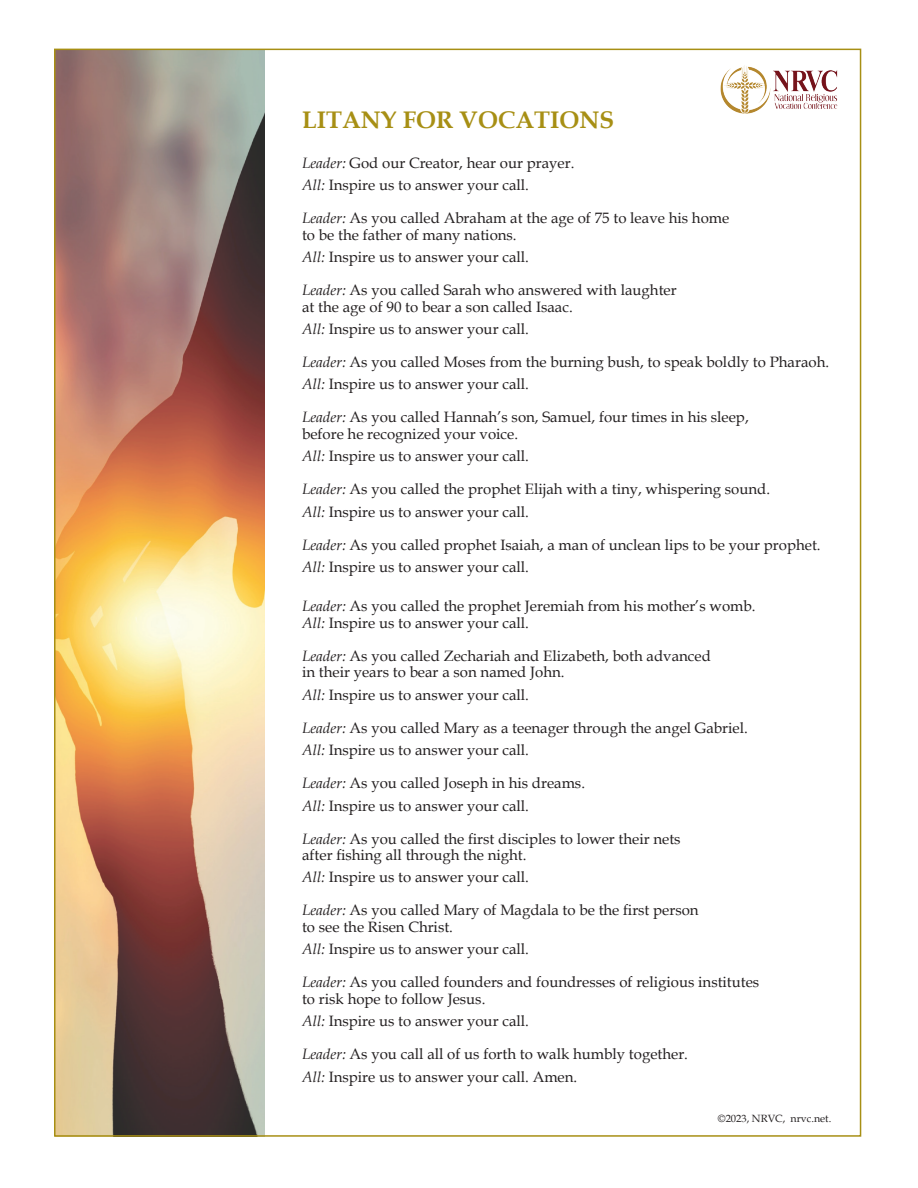
<style>
.page{position:relative;width:918px;height:1188px;background:#fff}
.page>*{position:absolute;margin:0;border:0;box-sizing:border-box;transform-origin:0 0}
.t1{font:700 24px "Book Antiqua";color:#a78f14}
.t2{font:15px/16.5px "Book Antiqua";color:#231f20}
.t3{font:10.5px "Book Antiqua";color:#231f20}
.s1{font-style:italic}
</style>
<div class="page">
<img style="left:57px;top:52px;width:208px;height:1082px">
<img style="left:720px;top:65px;width:118px;height:49px">
<h1 class="t1" style="left:302px;top:103px;width:314px">LITANY FOR VOCATIONS</h1>
<p class="t2" style="left:302px;top:151px;width:274px;line-height:22.5px"><span class="s1">Leader:</span> God our Creator, hear our prayer.<br><span class="s1">All:</span> Inspire us to answer your call.</p>
<p class="t2" style="left:302px;top:209px;width:429px"><span class="s1">Leader:</span> As you called Abraham at the age of 75 to leave his home to be the father of many nations.</p>
<p class="t2" style="left:302px;top:248px;width:228px"><span class="s1">All:</span> Inspire us to answer your call.</p>
<p class="t2" style="left:302px;top:281px;width:376px"><span class="s1">Leader:</span> As you called Sarah who answered with laughter at the age of 90 to bear a son called Isaac.</p>
<p class="t2" style="left:302px;top:320px;width:228px"><span class="s1">All:</span> Inspire us to answer your call.</p>
<p class="t2" style="left:302px;top:350px;width:529px;line-height:22.5px"><span class="s1">Leader:</span> As you called Moses from the burning bush, to speak boldly to Pharaoh.<br><span class="s1">All:</span> Inspire us to answer your call.</p>
<p class="t2" style="left:302px;top:409px;width:448px"><span class="s1">Leader:</span> As you called Hannah’s son, Samuel, four times in his sleep, before he recognized your voice.</p>
<p class="t2" style="left:302px;top:448px;width:228px"><span class="s1">All:</span> Inspire us to answer your call.</p>
<p class="t2" style="left:302px;top:478px;width:470px;line-height:22.5px"><span class="s1">Leader:</span> As you called the prophet Elijah with a tiny, whispering sound.<br><span class="s1">All:</span> Inspire us to answer your call.</p>
<p class="t2" style="left:302px;top:533px;width:520px;line-height:22.5px"><span class="s1">Leader:</span> As you called prophet Isaiah, a man of unclean lips to be your prophet.<br><span class="s1">All:</span> Inspire us to answer your call.</p>
<p class="t2" style="left:302px;top:598px;width:455px"><span class="s1">Leader:</span> As you called the prophet Jeremiah from his mother’s womb.<br><span class="s1">All:</span> Inspire us to answer your call.</p>
<p class="t2" style="left:302px;top:647px;width:410px"><span class="s1">Leader:</span> As you called Zechariah and Elizabeth, both advanced in their years to bear a son named John.</p>
<p class="t2" style="left:302px;top:686px;width:228px"><span class="s1">All:</span> Inspire us to answer your call.</p>
<p class="t2" style="left:302px;top:716px;width:447px;line-height:22.5px"><span class="s1">Leader:</span> As you called Mary as a teenager through the angel Gabriel.<br><span class="s1">All:</span> Inspire us to answer your call.</p>
<p class="t2" style="left:302px;top:771px;width:285px;line-height:22.5px"><span class="s1">Leader:</span> As you called Joseph in his dreams.<br><span class="s1">All:</span> Inspire us to answer your call.</p>
<p class="t2" style="left:302px;top:830px;width:380px"><span class="s1">Leader:</span> As you called the first disciples to lower their nets after fishing all through the night.</p>
<p class="t2" style="left:302px;top:869px;width:228px"><span class="s1">All:</span> Inspire us to answer your call.</p>
<p class="t2" style="left:302px;top:902px;width:398px"><span class="s1">Leader:</span> As you called Mary of Magdala to be the first person to see the Risen Christ.</p>
<p class="t2" style="left:302px;top:941px;width:228px"><span class="s1">All:</span> Inspire us to answer your call.</p>
<p class="t2" style="left:302px;top:974px;width:459px"><span class="s1">Leader:</span> As you called founders and foundresses of religious institutes to risk hope to follow Jesus.</p>
<p class="t2" style="left:302px;top:1013px;width:228px"><span class="s1">All:</span> Inspire us to answer your call.</p>
<p class="t2" style="left:302px;top:1043px;width:387px;line-height:22.5px"><span class="s1">Leader:</span> As you call all of us forth to walk humbly together.<br><span class="s1">All:</span> Inspire us to answer your call. Amen.</p>
<p class="t3" style="left:718px;top:1111px;width:115px">©2023, NRVC, nrvc.net.</p>
</div>
